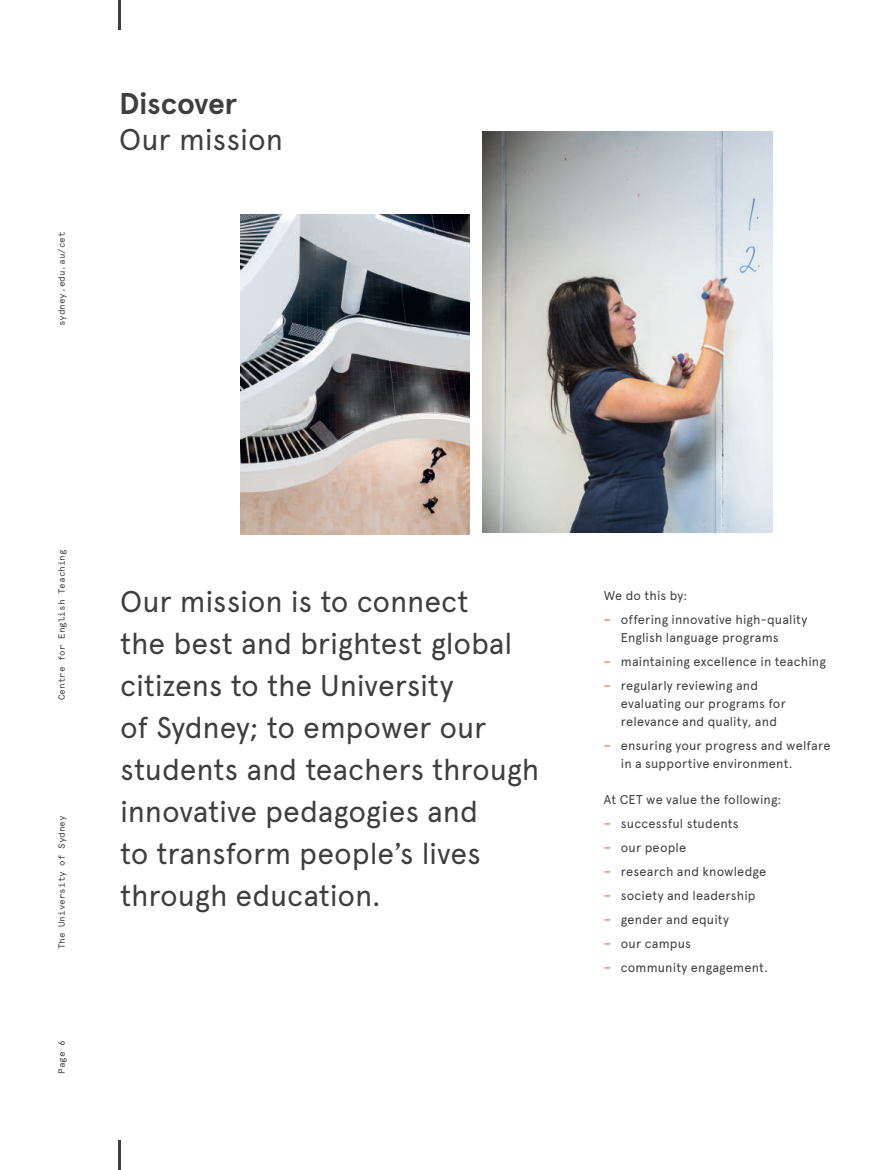
<style>
.page{position:relative;width:893px;height:1170px;background:#fff}
.page>*{position:absolute;margin:0;border:0;box-sizing:border-box;transform-origin:0 0}
.t1{font:30px/42px "Apercu Pro";letter-spacing:-.005em;color:#3e3e3f}
.t2{font:700 30px "Apercu Pro";letter-spacing:-.005em;color:#3e3e3f}
.t3{font:12.75px/24px "Apercu Pro";letter-spacing:.015em;color:#3e3e3f}
.t4{font:9px "Apercu Pro Mono";color:#3e3e3f}
.s1{color:#f04d22}
</style>
<div class="page">
<img style="left:483px;top:132px;width:290px;height:401px">
<img style="left:240px;top:215px;width:230px;height:319px">
<hr style="left:118px;top:1140px;width:2px;height:30px;background:#3e3e3f">
<hr style="left:118px;top:0;width:2px;height:30px;background:#3e3e3f">
<p class="t4" style="left:55px;top:326px;width:96px;rotate:-90deg">sydney.edu.au/cet</p>
<h1 class="t2" style="left:119px;top:81px;width:120px">Discover</h1>
<h1 class="t1" style="left:119px;top:117px;width:166px">Our mission</h1>
<p class="t4" style="left:55px;top:700px;width:152px;rotate:-90deg">Centre for English Teaching</p>
<p class="t4" style="left:55px;top:949px;width:135px;rotate:-90deg">The University of Sydney</p>
<p class="t4" style="left:55px;top:1074px;width:35px;rotate:-90deg">Page 6</p>
<h1 class="t1" style="left:120px;top:579px;width:421px">Our mission is to connect<br>the best and brightest global citizens to the University<br>of Sydney; to empower our students and teachers through innovative pedagogies and<br>to transform people’s lives through education.</h1>
<p class="t3" style="left:604px;top:583px;width:205px">We do this by:<br><span class="s1">−</span> offering innovative high-quality</p>
<p class="t3" style="left:604px;top:625px;width:224px;text-indent:17px">English language programs<br><span class="s1">−</span> maintaining excellence in teaching <span class="s1">−</span> regularly reviewing and</p>
<p class="t3" style="left:621px;top:694px;width:167px;line-height:18px">evaluating our programs for relevance and quality, and</p>
<p class="t3" style="left:621px;top:736px;width:211px;line-height:18px;text-indent:-17px"><span class="s1">−</span> ensuring your progress and welfare in a supportive environment.</p>
<p class="t3" style="left:604px;top:787px;width:179px">At CET we value the following: <span class="s1">−</span> successful students<br><span class="s1">−</span> our people<br><span class="s1">−</span> research and knowledge<br><span class="s1">−</span> society and leadership<br><span class="s1">−</span> gender and equity<br><span class="s1">−</span> our campus<br><span class="s1">−</span> community engagement.</p>
</div>
